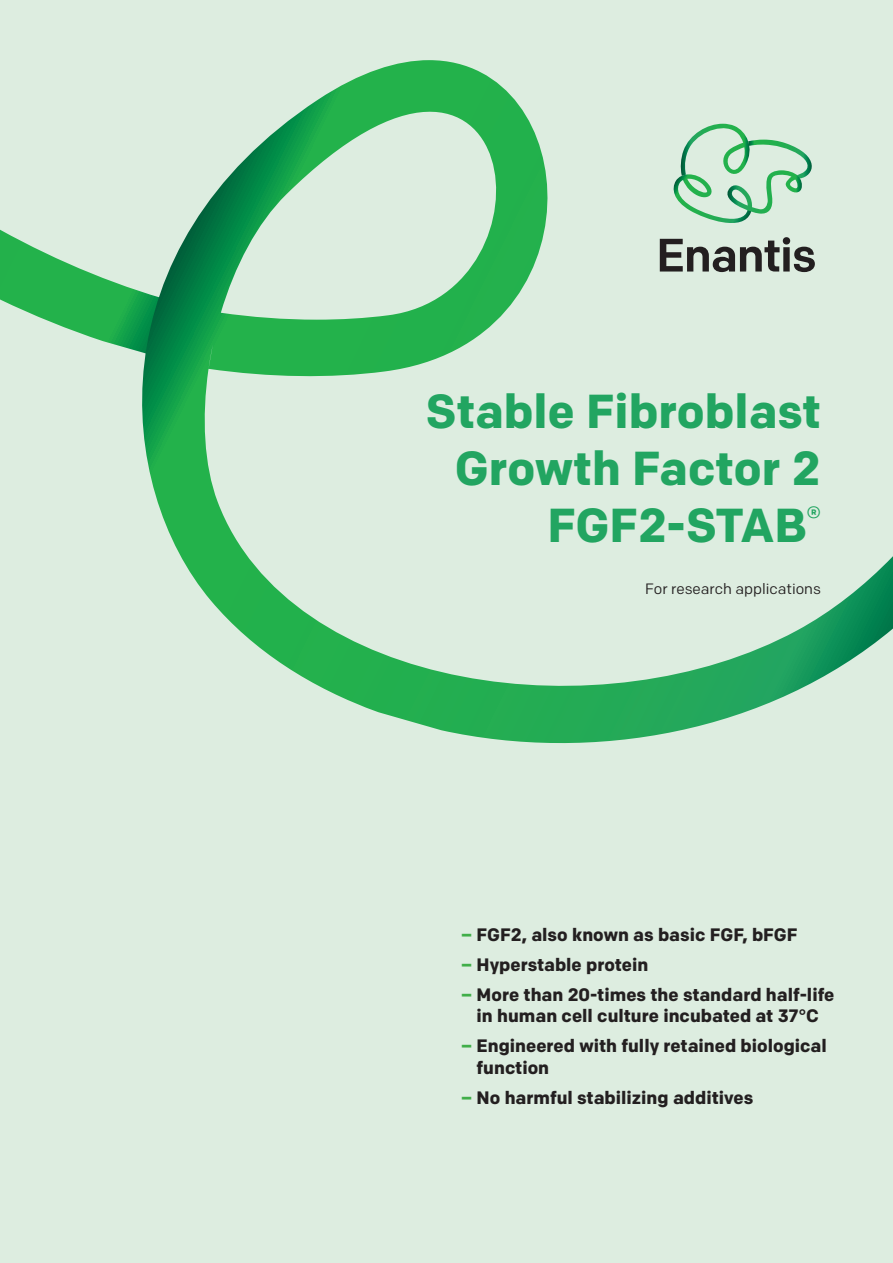
<style>
.page{position:relative;width:893px;height:1263px;background:#ddede0}
.page>*{position:absolute;margin:0;border:0;box-sizing:border-box;transform-origin:0 0}
.t1{font:700 47.55px "Colfax";color:#22a561}
.t2{font:700 18px/21.6px "Colfax";color:#231f20;text-align:center}
.t3{font:15px "Colfax";color:#231f20}
.s1{color:#40ae49}
</style>
<div class="page">
<svg style="left:0;top:230px;width:94px;height:108px"></svg>
<svg style="left:94px;top:60px;width:799px;height:684px"></svg>
<p class="t1" style="left:425px;top:382px;width:397px">Stable Fibroblast</p>
<p class="t1" style="left:455px;top:439px;width:368px">Growth Factor 2</p>
<p class="t1" style="left:547px;top:496px;width:275px">FGF2-STAB<sup>®</sup></p>
<p class="t3" style="left:645px;top:579px;width:177px">For research applications</p>
<p class="t2" style="left:461px;top:923px;width:338px"><span class="s1">–</span> FGF2, also known as basic FGF, bFGF</p>
<p class="t2" style="left:461px;top:953px;width:189px"><span class="s1">–</span> Hyperstable protein</p>
<p class="t2" style="left:461px;top:983px;width:375px"><span class="s1">–</span> More than 20-times the standard half-life in human cell culture incubated at 37°C</p>
<p class="t2" style="left:477px;top:1035px;width:352px;text-align:left;text-indent:-15px"><span class="s1">–</span> Engineered with fully retained biological function</p>
<p class="t2" style="left:461px;top:1087px;width:294px"><span class="s1">–</span> No harmful stabilizing additives</p>
</div>
